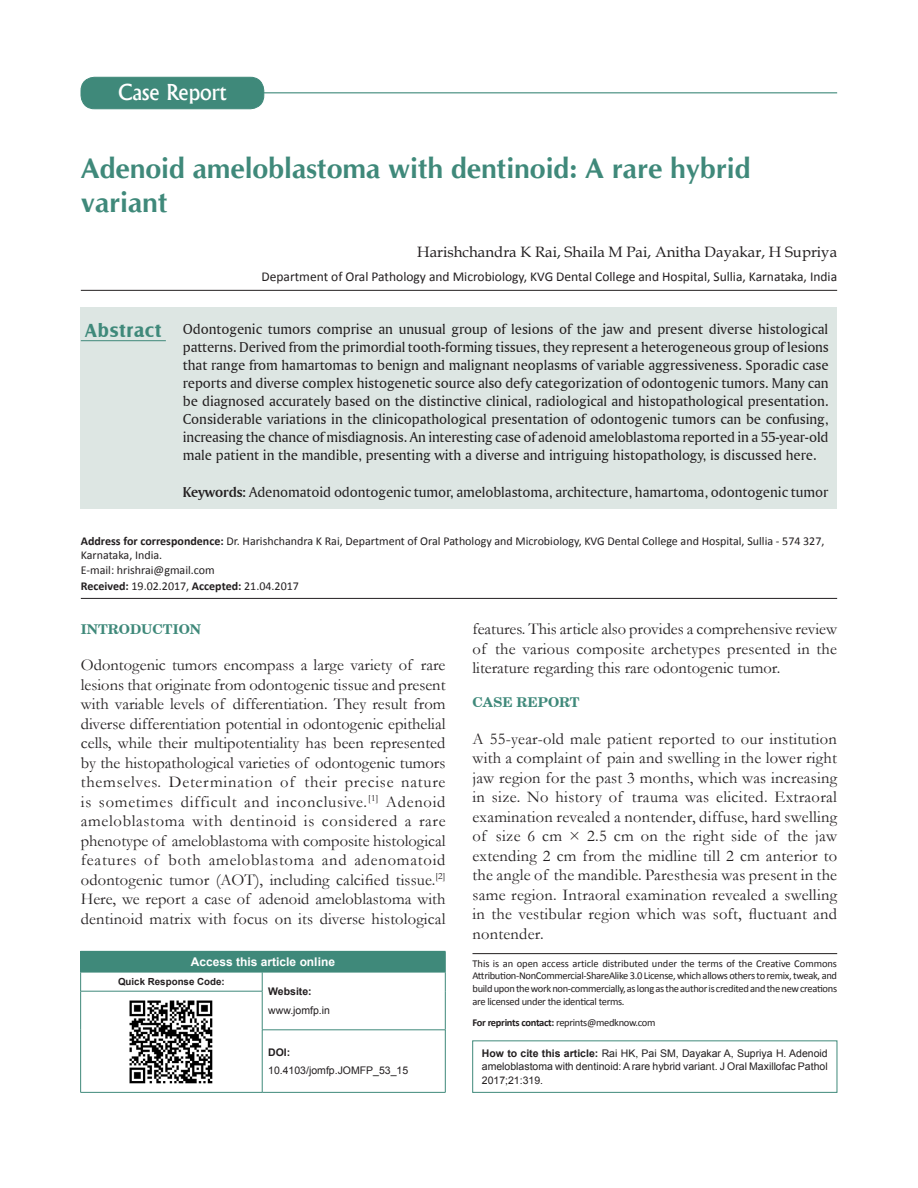
<style>
.page{position:relative;width:918px;height:1188px;background:#fff}
.page>*{position:absolute;margin:0;border:0;box-sizing:border-box;transform-origin:0 0}
.AT{font:700 28.5px/34.2px "CG Omega";color:#3f897a}
.AH{font:500 21px "Albertus";color:#fff}
.ABSH{font:700 19.5px "Castle T";letter-spacing:.04em;color:#3f897a}
.TX{font:16.5px/19.5px "Garamond";letter-spacing:.01em;color:#231f20;text-align:justify}
.ABS{font:15px/18px "Amerigo BT Roman A";letter-spacing:-.005em;color:#231f20;text-align:justify}
.KWD{font:15px "Amerigo BT Roman A";letter-spacing:-.005em;color:#231f20}
.AU{font:15px "Book Antiqua";color:#231f20}
.AFF{font:13.5px "Calibri";color:#231f20}
.t1{font:700 13.5px "Century Schoolbook BT";color:#3f897a}
.ADD{font:12px/14.4px "Calibri";color:#231f20}
.HIS{font:12px "Calibri";color:#231f20}
.AAO{font:700 12px "Arial";color:#fff}
.TX-2{font:10.5px/12.6px "Calibri";letter-spacing:-.03em;color:#231f20;text-align:justify}
.SRC{font:10.5px/13.5px "Arial";color:#231f20;text-align:justify}
.WEB{font:10.5px "Arial";color:#231f20}
.WEB-2{font:700 10.5px "Arial";color:#231f20}
.QRC{font:700 9.75px "Arial";color:#231f20}
.s1{font-family:"Amerigo BT Bold A"}
.s2{font-weight:700}
</style>
<div class="page">
<hr style="left:261px;top:92px;width:576px;height:1px;background:#3f897a">
<hr style="left:81px;top:290px;width:756px;height:1px;background:#231f20">
<div style="left:81px;top:307px;width:756px;height:201px;background:#dde6e3"></div>
<hr style="left:81px;top:340px;width:85px;height:1px;background:#3f897a">
<hr style="left:81px;top:598px;width:756px;height:1px;background:#231f20">
<div style="left:81px;top:77px;width:183px;height:32px;background:#3f897a;border-radius:14px"></div>
<div style="left:81px;top:77px;width:183px;height:32px;border:1px solid #3f897a;border-radius:14px"></div>
<div style="left:81px;top:951px;width:364px;height:21px;background:#3f897a"></div>
<hr style="left:80px;top:951px;width:182px;height:1px;background:#3f897a">
<hr style="left:80px;top:972px;width:182px;height:1px;background:#3f897a">
<svg style="left:80px;top:952px;width:1px;height:39px"></svg>
<hr style="left:80px;top:991px;width:182px;height:1px;background:#3f897a">
<hr style="left:80px;top:991px;width:1px;height:39px;background:#3f897a">
<hr style="left:80px;top:1030px;width:1px;height:62px;background:#3f897a">
<hr style="left:80px;top:1092px;width:182px;height:1px;background:#3f897a">
<hr style="left:262px;top:972px;width:183px;height:1px;background:#3f897a">
<svg style="left:262px;top:972px;width:1px;height:19px"></svg>
<svg style="left:445px;top:952px;width:1px;height:39px"></svg>
<hr style="left:262px;top:991px;width:1px;height:39px;background:#3f897a">
<hr style="left:445px;top:991px;width:1px;height:39px;background:#3f897a">
<hr style="left:262px;top:1030px;width:183px;height:1px;background:#3f897a">
<hr style="left:262px;top:1030px;width:1px;height:62px;background:#3f897a">
<hr style="left:445px;top:1030px;width:1px;height:62px;background:#3f897a">
<hr style="left:262px;top:1092px;width:183px;height:1px;background:#3f897a">
<img style="left:129px;top:1000px;width:84px;height:84px">
<div style="left:472px;top:1041px;width:365px;height:52px;border:1px solid #3f897a"></div>
<hr style="left:472px;top:953px;width:365px;height:1px;background:#231f20">
<p class="AH" style="left:118px;top:80px;width:110px">Case Report</p>
<p class="AT" style="left:81px;top:151px;width:671px">Adenoid ameloblastoma with dentinoid: A rare hybrid variant</p>
<p class="AU" style="left:417px;top:241px;width:421px">Harishchandra K Rai, Shaila M Pai, Anitha Dayakar, H Supriya</p>
<p class="AFF" style="left:261px;top:268px;width:577px">Department of Oral Pathology and Microbiology, KVG Dental College and Hospital, Sullia, Karnataka, India</p>
<p class="ABS" style="left:183px;top:319px;width:648px">Odontogenic tumors comprise an unusual group of lesions of the jaw and present diverse histological patterns. Derived from the primordial tooth‑forming tissues, they represent a heterogeneous group of lesions that range from hamartomas to benign and malignant neoplasms of variable aggressiveness. Sporadic case reports and diverse complex histogenetic source also defy categorization of odontogenic tumors. Many can be diagnosed accurately based on the distinctive clinical, radiological and histopathological presentation.<br>Considerable variations in the clinicopathological presentation of odontogenic tumors can be confusing, increasing the chance of misdiagnosis. An interesting case of adenoid ameloblastoma reported in a 55‑year‑old male patient in the mandible, presenting with a diverse and intriguing histopathology, is discussed here.</p>
<p class="KWD" style="left:183px;top:483px;width:647px"><span class="s1">Keywords:</span> Adenomatoid odontogenic tumor, ameloblastoma, architecture, hamartoma, odontogenic tumor</p>
<p class="ABSH" style="left:85px;top:319px;width:78px">Abstract</p>
<p class="ADD" style="left:81px;top:533px;width:745px"><span class="s2">Address for correspondence:</span> Dr. Harishchandra K Rai, Department of Oral Pathology and Microbiology, KVG Dental College and Hospital, Sullia ‑ 574 327,<br>Karnataka, India.<br>E‑mail: hrishrai@gmail.com</p>
<p class="HIS" style="left:81px;top:577px;width:220px"><span class="s2">Received:</span> 19.02.2017, <span class="s2">Accepted:</span> 21.04.2017</p>
<h1 class="t1" style="left:81px;top:621px;width:122px">INTRODUCTION</h1>
<p class="TX" style="left:81px;top:655px;width:366px">Odontogenic tumors encompass a large variety of rare lesions that originate from odontogenic tissue and present with variable levels of differentiation. They result from diverse differentiation potential in odontogenic epithelial cells, while their multipotentiality has been represented by the histopathological varieties of odontogenic tumors themselves. Determination of their precise nature is sometimes difficult and inconclusive.<sup>[1]</sup> Adenoid ameloblastoma with dentinoid is considered a rare phenotype of ameloblastoma with composite histological features of both ameloblastoma and adenomatoid odontogenic tumor (AOT), including calcified tissue.<sup>[2] </sup>Here, we report a case of adenoid ameloblastoma with dentinoid matrix with focus on its diverse histological</p>
<p class="AAO" style="left:191px;top:954px;width:146px">Access this article online</p>
<p class="QRC" style="left:118px;top:975px;width:108px">Quick Response Code:</p>
<p class="WEB-2" style="left:268px;top:985px;width:45px">Website:</p>
<p class="WEB" style="left:268px;top:1004px;width:63px">www.jomfp.in</p>
<p class="WEB-2" style="left:268px;top:1045px;width:24px">DOI:</p>
<p class="WEB" style="left:268px;top:1064px;width:142px">10.4103/jomfp.JOMFP_53_15</p>
<p class="TX" style="left:472px;top:619px;width:366px">features. This article also provides a comprehensive review of the various composite archetypes presented in the literature regarding this rare odontogenic tumor.</p>
<h1 class="t1" style="left:472px;top:694px;width:108px">CASE REPORT</h1>
<p class="TX" style="left:472px;top:728px;width:366px">A 55‑year‑old male patient reported to our institution with a complaint of pain and swelling in the lower right jaw region for the past 3 months, which was increasing in size. No history of trauma was elicited. Extraoral examination revealed a nontender, diffuse, hard swelling of size 6 cm × 2.5 cm on the right side of the jaw extending 2 cm from the midline till 2 cm anterior to the angle of the mandible. Paresthesia was present in the same region. Intraoral examination revealed a swelling in the vestibular region which was soft, fluctuant and nontender.</p>
<p class="TX-2" style="left:472px;top:957px;width:366px">This is an open access article distributed under the terms of the Creative Commons Attribution‑NonCommercial‑ShareAlike 3.0 License, which allows others to remix, tweak, and build upon the work non‑commercially, as long as the author is credited and the new creations are licensed under the identical terms.</p>
<p class="TX-2" style="left:472px;top:1016px;width:185px"><span class="s2">For reprints contact:</span> reprints@medknow.com</p>
<p class="SRC" style="left:482px;top:1047px;width:347px"><span class="s2">How to cite this article:</span> Rai HK, Pai SM, Dayakar A, Supriya H. Adenoid ameloblastoma with dentinoid: A rare hybrid variant. J Oral Maxillofac Pathol 2017;21:319.</p>
</div>
